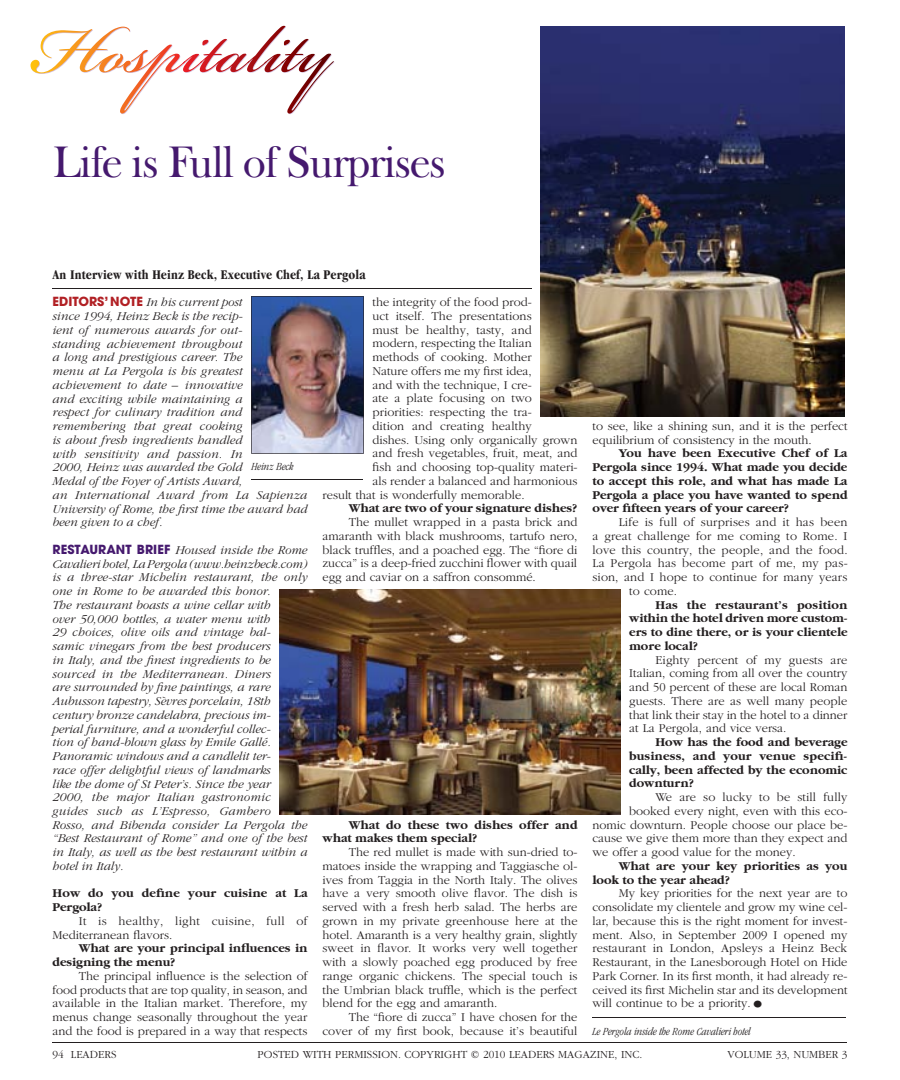
<style>
.page{position:relative;width:900px;height:1080px;background:#fff}
.page>*{position:absolute;margin:0;border:0;box-sizing:border-box;transform-origin:0 0}
.t1{font:45px "Frys Baskerville BT";letter-spacing:-.04em;color:#45196e}
.t2{font:700 condensed 13.75px "Garamond";letter-spacing:.01em;color:#231f20}
.t3{font:300 12.5px/13.8px "Garamond";color:#231f20;text-align:justify}
.t4{font:italic 300 12.5px/13.8px "Garamond";letter-spacing:.005em;color:#231f20}
.t5{font:700 12.5px/13.8px "Garamond";color:#231f20}
.t6{font:300 12.5px/13.8px "Garamond";letter-spacing:.025em;color:#231f20}
.t7{font:300 11.25px "Garamond";color:#231f20}
.t8{font:italic 300 condensed 11.25px "Garamond";color:#231f20}
.s1{font-family:"Avant Garde";font-weight:700;font-style:normal;color:#b12024}
.s2{font-family:"Avant Garde";font-weight:700;font-style:normal;color:#45196e}
.s3{font-size:22.5px}
</style>
<div class="page">
<svg style="left:31px;top:26px;width:303px;height:88px"></svg>
<img style="left:251px;top:296px;width:113px;height:158px">
<hr style="left:251px;top:479px;width:111px;height:1px;background:#231f20">
<hr style="left:52px;top:288px;width:480px;height:1px;background:#231f20">
<img style="left:541px;top:26px;width:304px;height:391px">
<img style="left:280px;top:590px;width:340px;height:224px">
<hr style="left:592px;top:1017px;width:254px;height:1px;background:#231f20">
<hr style="left:52px;top:1042px;width:795px;height:1px;background:#231f20">
<h1 class="t1" style="left:52px;top:134px;width:395px">Life is Full of Surprises</h1>
<p class="t2" style="left:52px;top:267px;width:315px">An Interview with Heinz Beck, Executive Chef, La Pergola</p>
<p class="t4" style="left:52px;top:296px;width:257px"><span class="s1">EDITORS’ NOTE</span> In his current post<br>since 1994, Heinz Beck is the recip-<br>ient of numerous awards for out-<br>standing achievement throughout<br>a long and prestigious career. The<br>menu at La Pergola is his greatest achievement to date – innovative<br>and exciting while maintaining a<br>respect for culinary tradition and remembering that great cooking<br>is about fresh ingredients handled<br>with sensitivity and passion. In<br>2000, Heinz was awarded the Gold<br>Medal of the Foyer of Artists Award,<br>an International Award from La Sapienza University of Rome, the first time the award had been given to a chef.</p>
<p class="t4" style="left:52px;top:543px;width:258px"><span class="s2">RESTAURANT BRIEF</span> Housed inside the Rome Cavalieri hotel, La Pergola (www.heinzbeck.com) is a three-star Michelin restaurant, the only one in Rome to be awarded this honor.<br>The restaurant boasts a wine cellar with<br>over 50,000 bottles, a water menu with<br>29 choices, olive oils and vintage bal-<br>samic vinegars from the best producers<br>in Italy, and the finest ingredients to be sourced in the Mediterranean. Diners<br>are surrounded by fine paintings, a rare Aubusson tapestry, Sèvres porcelain, 18th century bronze candelabra, precious im-<br>perial furniture, and a wonderful collec-<br>tion of hand-blown glass by Emile Gallé.<br>Panoramic windows and a candlelit ter-<br>race offer delightful views of landmarks<br>like the dome of St Peter’s. Since the year<br>2000, the major Italian gastronomic guides such as L’Espresso, Gambero<br>Rosso, and Bibenda consider La Pergola the “Best Restaurant of Rome” and one of the best in Italy, as well as the best restaurant within a hotel in Italy.</p>
<p class="t5" style="left:52px;top:887px;width:257px">How do you define your cuisine at La<br>Pergola?</p>
<p class="t6" style="left:52px;top:914px;width:257px;text-indent:26px">It is healthy, light cuisine, full of<br>Mediterranean flavors.</p>
<p class="t5" style="left:52px;top:942px;width:257px;text-indent:26px">What are your principal influences in designing the menu?</p>
<p class="t3" style="left:52px;top:969px;width:257px;text-indent:26px">The principal influence is the selection of food products that are top quality, in season, and available in the Italian market. Therefore, my menus change seasonally throughout the year and the food is prepared in a way that respects</p>
<p class="t8" style="left:251px;top:460px;width:44px">Heinz Beck</p>
<p class="t3" style="left:372px;top:296px;width:161px">the integrity of the food prod-</p>
<p class="t3" style="left:372px;top:309px;width:161px">uct itself. The presentations</p>
<p class="t3" style="left:372px;top:323px;width:161px">must be healthy, tasty, and</p>
<p class="t3" style="left:372px;top:337px;width:161px">modern, respecting the Italian</p>
<p class="t3" style="left:372px;top:351px;width:161px">methods of cooking. Mother</p>
<p class="t3" style="left:372px;top:364px;width:161px">Nature offers me my first idea,</p>
<p class="t3" style="left:372px;top:378px;width:161px">and with the technique, I cre-</p>
<p class="t3" style="left:372px;top:392px;width:161px">ate a plate focusing on two</p>
<p class="t3" style="left:372px;top:406px;width:161px">priorities: respecting the tra-</p>
<p class="t3" style="left:372px;top:419px;width:161px">dition and creating healthy</p>
<p class="t3" style="left:372px;top:433px;width:206px">dishes. Using only organically grown</p>
<p class="t3" style="left:372px;top:447px;width:206px">and fresh vegetables, fruit, meat, and</p>
<p class="t3" style="left:372px;top:461px;width:207px">fish and choosing top-quality materi-</p>
<p class="t3" style="left:372px;top:474px;width:207px">als render a balanced and harmonious</p>
<p class="t3" style="left:322px;top:488px;width:204px">result that is wonderfully memorable.</p>
<p class="t5" style="left:349px;top:502px;width:230px">What are two of your signature dishes?</p>
<p class="t3" style="left:322px;top:516px;width:257px;text-indent:26px">The mullet wrapped in a pasta brick and amaranth with black mushrooms, tartufo nero, black truffles, and a poached egg. The “fiore di zucca” is a deep-fried zucchini flower with quail egg and caviar on a saffron consommé.</p>
<p class="t5" style="left:322px;top:818px;width:257px;text-indent:26px">What do these two dishes offer and what makes them special?</p>
<p class="t3" style="left:322px;top:846px;width:257px;text-indent:26px">The red mullet is made with sun-dried to&shy;matoes inside the wrapping and Taggiasche ol&shy;ives from Taggia in the North Italy. The olives have a very smooth olive flavor. The dish is served with a fresh herb salad. The herbs are grown in my private greenhouse here at the hotel. Amaranth is a very healthy grain, slightly sweet in flavor. It works very well together with a slowly poached egg produced by free range organic chickens. The special touch is the Umbrian black truffle, which is the perfect blend for the egg and amaranth.</p>
<p class="t3" style="left:322px;top:1011px;width:257px;text-align:right">The “fiore di zucca” I have chosen for the cover of my first book, because it’s beautiful</p>
<p class="t3" style="left:592px;top:419px;width:257px">to see, like a shining sun, and it is the perfect equilibrium of consistency in the mouth.</p>
<p class="t5" style="left:592px;top:447px;width:256px;text-align:justify;text-indent:26px">You have been Executive Chef of La Pergola since 1994. What made you decide to accept this role, and what has made La Pergola a place you have wanted to spend over fifteen years of your career?</p>
<p class="t3" style="left:619px;top:516px;width:230px">Life is full of surprises and it has been</p>
<p class="t3" style="left:592px;top:529px;width:256px">a great challenge for me coming to Rome. I</p>
<p class="t3" style="left:592px;top:543px;width:257px">love this country, the people, and the food.</p>
<p class="t3" style="left:592px;top:557px;width:257px">La Pergola has become part of me, my pas-</p>
<p class="t3" style="left:592px;top:571px;width:256px">sion, and I hope to continue for many years</p>
<p class="t3" style="left:629px;top:584px;width:49px">to come.</p>
<p class="t5" style="left:629px;top:598px;width:220px;text-align:justify;text-indent:26px">Has the restaurant’s position within the hotel driven more custom&shy;ers to dine there, or is your clientele more local?</p>
<p class="t3" style="left:629px;top:653px;width:220px;text-indent:26px">Eighty percent of my guests are Italian, coming from all over the country and 50 percent of these are local Roman guests. There are as well many people that link their stay in the hotel to a dinner at La Pergola, and vice versa.</p>
<p class="t5" style="left:629px;top:736px;width:220px;text-align:justify;text-indent:26px">How has the food and beverage business, and your venue specifi&shy;cally, been affected by the economic downturn?</p>
<p class="t3" style="left:655px;top:791px;width:193px">We are so lucky to be still fully</p>
<p class="t3" style="left:629px;top:804px;width:220px">booked every night, even with this eco-</p>
<p class="t3" style="left:592px;top:818px;width:256px">nomic downturn. People choose our place be-</p>
<p class="t3" style="left:592px;top:832px;width:257px">cause we give them more than they expect and</p>
<p class="t3" style="left:592px;top:846px;width:205px">we offer a good value for the money.</p>
<p class="t5" style="left:592px;top:859px;width:256px;text-indent:26px">What are your key priorities as you look to the year ahead?</p>
<p class="t3" style="left:592px;top:887px;width:257px;text-indent:26px">My key priorities for the next year are to consolidate my clientele and grow my wine cel&shy;lar, because this is the right moment for invest&shy;ment. Also, in September 2009 I opened my restaurant in London, Apsleys a Heinz Beck Restaurant, in the Lanesborough Hotel on Hide Park Corner. In its first month, it had already re&shy;ceived its first Michelin star and its development will continue to be a priority.<span class="s3">•</span></p>
<p class="t8" style="left:592px;top:1025px;width:160px">Le Pergola inside the Rome Cavalieri hotel</p>
<p class="t7" style="left:52px;top:1048px;width:65px">94 LEADERS</p>
<p class="t7" style="left:258px;top:1048px;width:386px">POSTED WITH PERMISSION. COPYRIGHT © 2010 LEADERS MAGAZINE, INC.</p>
<p class="t7" style="left:728px;top:1048px;width:121px">VOLUME 33, NUMBER 3</p>
</div>
